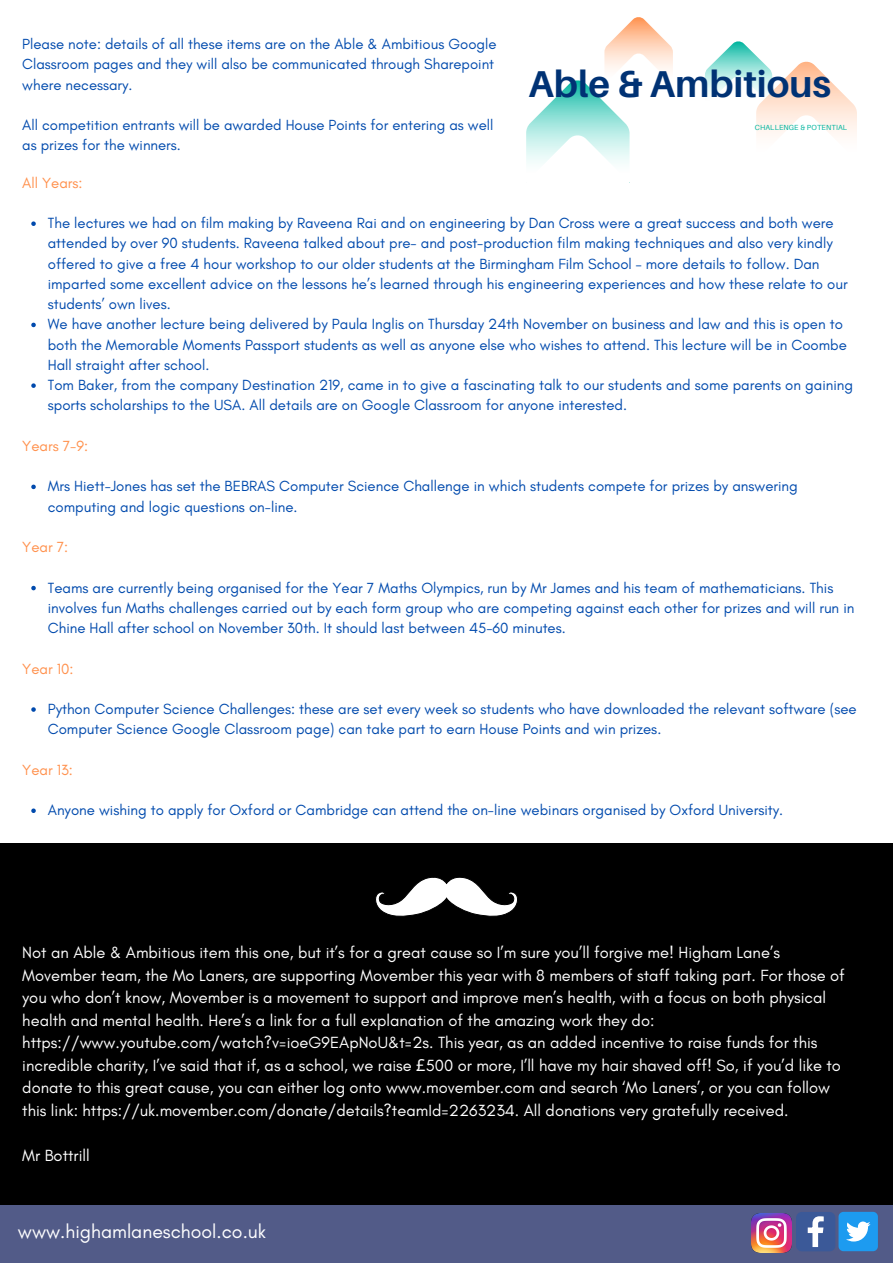
<style>
.page{position:relative;width:893px;height:1264px;background:#fff}
.page>*{position:absolute;margin:0;border:0;box-sizing:border-box;transform-origin:0 0}
.t1{font:700 37.35px "Aileron";color:#003274}
.t2{font:19.5px "Glacial Indifference";color:#fff}
.t3{font:16.5px/22.5px "Glacial Indifference";color:#fff}
.t4{font:15px/20.2px "Glacial Indifference";color:#004aad}
.t5{font:15px "Glacial Indifference";color:#ff914d}
.t6{font:14.85px/20.2px "Glacial Indifference";color:#004aad}
.t7{font:7.35px "Aileron";letter-spacing:.015em;color:#00b49e}
.s1{font-family:"Noto Sans"}
</style>
<div class="page">
<div style="left:0;top:1204px;width:892px;height:58px;background:#525b88"></div>
<img style="left:751px;top:1213px;width:40px;height:39px">
<div style="left:838px;top:1211px;width:39px;height:40px;background:#1d9bf0;border-radius:5px"></div>
<svg style="left:846px;top:1221px;width:24px;height:20px"></svg>
<svg style="left:796px;top:1212px;width:39px;height:39px;background:#5b73a8"></svg>
<svg style="left:526px;top:17px;width:147px;height:166px"></svg>
<svg style="left:705px;top:41px;width:151px;height:95px"></svg>
<div style="left:0;top:843px;width:892px;height:361px;background:#000"></div>
<svg style="left:31px;top:221px;width:5px;height:5px"></svg>
<svg style="left:31px;top:323px;width:5px;height:4px"></svg>
<svg style="left:31px;top:383px;width:5px;height:5px"></svg>
<svg style="left:31px;top:484px;width:5px;height:5px"></svg>
<svg style="left:31px;top:586px;width:5px;height:4px"></svg>
<svg style="left:31px;top:707px;width:5px;height:4px"></svg>
<svg style="left:31px;top:808px;width:5px;height:5px"></svg>
<svg style="left:375px;top:877px;width:143px;height:40px"></svg>
<p class="t6" style="left:22px;top:34px;width:475px">Please note: details of all these items are on the Able &amp; Ambitious Google<br>Classroom pages and they will also be communicated through Sharepoint where necessary.</p>
<p class="t6" style="left:22px;top:115px;width:472px">All competition entrants will be awarded House Points for entering as well as prizes for the winners.</p>
<p class="t5" style="left:22px;top:173px;width:62px">All Years:</p>
<h1 class="t1" style="left:528px;top:61px;width:304px">Able &amp; Ambitious</h1>
<p class="t7" style="left:754px;top:122px;width:94px">CHALLENGE &amp; POTENTIAL</p>
<p class="t4" style="left:48px;top:213px;width:806px">The lectures we had on film making by Raveena Rai and on engineering by Dan Cross were a great success and both were attended by over 90 students. Raveena talked about pre- and post-production film making techniques and also very kindly offered to give a free 4 hour workshop to our older students at the Birmingham Film School – more details to follow. Dan imparted some excellent advice on the lessons he’s learned through his engineering experiences and how these relate to our students’ own lives.<br>We have another lecture being delivered by Paula Inglis on Thursday 24th November on business and law and this is open to both the Memorable Moments Passport students as well as anyone else who wishes to attend. This lecture will be in Coombe Hall straight after school.<br>Tom Baker, from the company Destination 219, came in to give a fascinating talk to our students and some parents on gaining sports scholarships to the USA. All details are on Google Classroom for anyone interested.</p>
<p class="t5" style="left:22px;top:436px;width:67px">Years 7-9:</p>
<p class="t4" style="left:48px;top:476px;width:751px">Mrs Hiett-Jones has set the BEBRAS Computer Science Challenge in which students compete for prizes by answering computing and logic questions on-line.</p>
<p class="t5" style="left:22px;top:538px;width:47px">Year 7:</p>
<p class="t4" style="left:48px;top:577px;width:808px">Teams are currently being organised for the Year 7 Maths Olympics, run by Mr James and his team of mathematicians. This involves fun Maths challenges carried out by each form group who are competing against each other for prizes and will run in<br>Chine Hall after school on November 30th. It should last between 45-60 minutes.</p>
<p class="t5" style="left:22px;top:659px;width:53px">Year 10:</p>
<p class="t4" style="left:48px;top:698px;width:810px">Python Computer Science Challenges: these are set every week so students who have downloaded the relevant software (see<br>Computer Science Google Classroom page) can take part to earn House Points and win prizes.</p>
<p class="t5" style="left:22px;top:760px;width:52px">Year 13:</p>
<p class="t4" style="left:48px;top:799px;width:736px">Anyone wishing to apply for Oxford or Cambridge can attend the on-line webinars organised by Oxford University.</p>
<p class="t3" style="left:22px;top:941px;width:824px">Not an Able &amp; Ambitious item this one, but it’s for a great cause so I’m sure you’ll forgive me! Higham Lane’s Movember team, the Mo Laners, are supporting Movember this year with 8 members of staff taking part. For those of you who don’t know, Movember is a movement to support and improve men’s health, with a focus on both physical health and mental health. Here’s a link for a full explanation of the amazing work they do: https://www.youtube.com/watch?v=ioeG9EApNoU&amp;t=2s. This year, as an added incentive to raise funds for this incredible charity, I’ve said that if, as a school, we raise <span class="s1">£</span>500 or more, I’ll have my hair shaved off! So, if you’d like to donate to this great cause, you can either log onto www.movember.com and search ‘Mo Laners’, or you can follow this link: https://uk.movember.com/donate/details?teamId=2263234. All donations very gratefully received.</p>
<p class="t3" style="left:22px;top:1143px;width:69px">Mr Bottrill</p>
<h2 class="t2" style="left:18px;top:1219px;width:249px">www.highamlaneschool.co.uk</h2>
</div>
